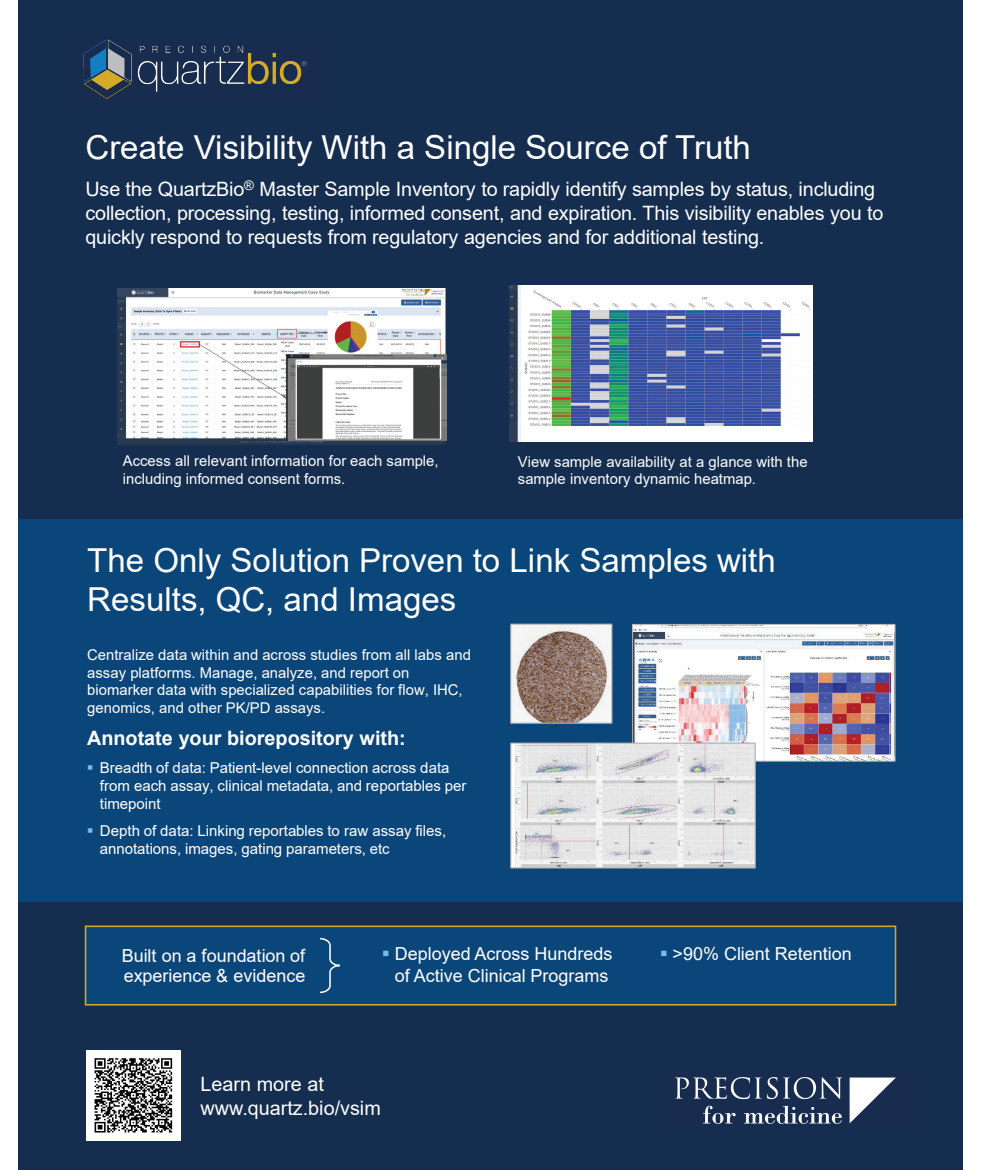
<style>
.page{position:relative;width:981px;height:1170px;background:#fff}
.page>*{position:absolute;margin:0;border:0;box-sizing:border-box;transform-origin:0 0}
.t1{font:33px/39.6px "Arial";color:#fff}
.t2{font:19.8px/23.7px "Arial";letter-spacing:-.01em;color:#fff}
.t3{font:700 19.8px "Arial";color:#fff}
.t4{font:18px/19.5px "Arial";color:#fff}
.t5{font:15px/18px "Arial";color:#fff}
.t6{font:14.85px/17.9px "Arial";color:#fff}
.s1{color:#76bde9}
.s2{font-size:14.85px}
</style>
<div class="page">
<div style="left:18px;top:0;width:945px;height:1170px;background:#152d4f"></div>
<img style="left:87px;top:1051px;width:93px;height:90px">
<div style="left:18px;top:519px;width:945px;height:382px;background:#0b467a"></div>
<img style="left:118px;top:289px;width:329px;height:155px">
<img style="left:403px;top:290px;width:27px;height:6px">
<img style="left:509px;top:285px;width:303px;height:157px">
<img style="left:512px;top:626px;width:98px;height:96px">
<div style="left:510px;top:624px;width:102px;height:100px;border:1px solid #b2b3b7"></div>
<img style="left:634px;top:626px;width:259px;height:134px">
<div style="left:632px;top:624px;width:263px;height:138px;border:1px solid #b2b3b7"></div>
<img style="left:512px;top:745px;width:242px;height:122px">
<div style="left:510px;top:743px;width:246px;height:126px;border:1px solid #b2b3b7"></div>
<div style="left:86px;top:926px;width:810px;height:79px;background:#0b467a"></div>
<div style="left:85px;top:926px;width:811px;height:80px;border:2px solid #d3ab29"></div>
<svg style="left:320px;top:937px;width:20px;height:57px"></svg>
<img style="left:84px;top:39px;width:222px;height:59px">
<img style="left:675px;top:1077px;width:220px;height:47px">
<h1 class="t1" style="left:86px;top:128px;width:667px">Create Visibility With a Single Source of Truth</h1>
<p class="t2" style="left:85px;top:177px;width:799px">Use the QuartzBio<sup>®</sup> Master Sample Inventory to rapidly identify samples by status, including collection, processing, testing, informed consent, and expiration. This visibility enables you to quickly respond to requests from regulatory agencies and for additional testing.</p>
<p class="t6" style="left:123px;top:451px;width:317px">Access all relevant information for each sample, including informed consent forms.</p>
<p class="t6" style="left:518px;top:452px;width:291px">View sample availability at a glance with the sample inventory dynamic heatmap.</p>
<h1 class="t1" style="left:87px;top:540px;width:690px">The Only Solution Proven to Link Samples with<br>Results, QC, and Images</h1>
<p class="t6" style="left:87px;top:646px;width:385px">Centralize data within and across studies from all labs and assay platforms. Manage, analyze, and report on biomarker data with specialized capabilities for flow, IHC, genomics, and other PK/PD assays.</p>
<h2 class="t3" style="left:87px;top:724px;width:320px">Annotate your biorepository with:</h2>
<p class="t5" style="left:100px;top:759px;width:368px;text-indent:-13px"><span class="s1">▪</span> Breadth of data: Patient-level connection across data from each assay, clinical metadata, and reportables per timepoint</p>
<p class="t5" style="left:100px;top:822px;width:348px;text-indent:-13px"><span class="s1">▪</span> Depth of data: Linking reportables to raw assay files, annotations, images, gating parameters<span class="s2">, etc</span></p>
<p class="t4" style="left:122px;top:946px;width:185px">Built on a foundation of experience &amp; evidence</p>
<p class="t4" style="left:382px;top:944px;width:232px"><span class="s1">▪</span> Deployed Across Hundreds</p>
<p class="t4" style="left:660px;top:944px;width:194px"><span class="s1">▪</span> &gt;90% Client Retention</p>
<p class="t4" style="left:395px;top:966px;width:215px">of Active Clinical Programs</p>
<h2 class="t2" style="left:201px;top:1072px;width:182px">Learn more at www.quartz.bio/vsim</h2>
</div>
